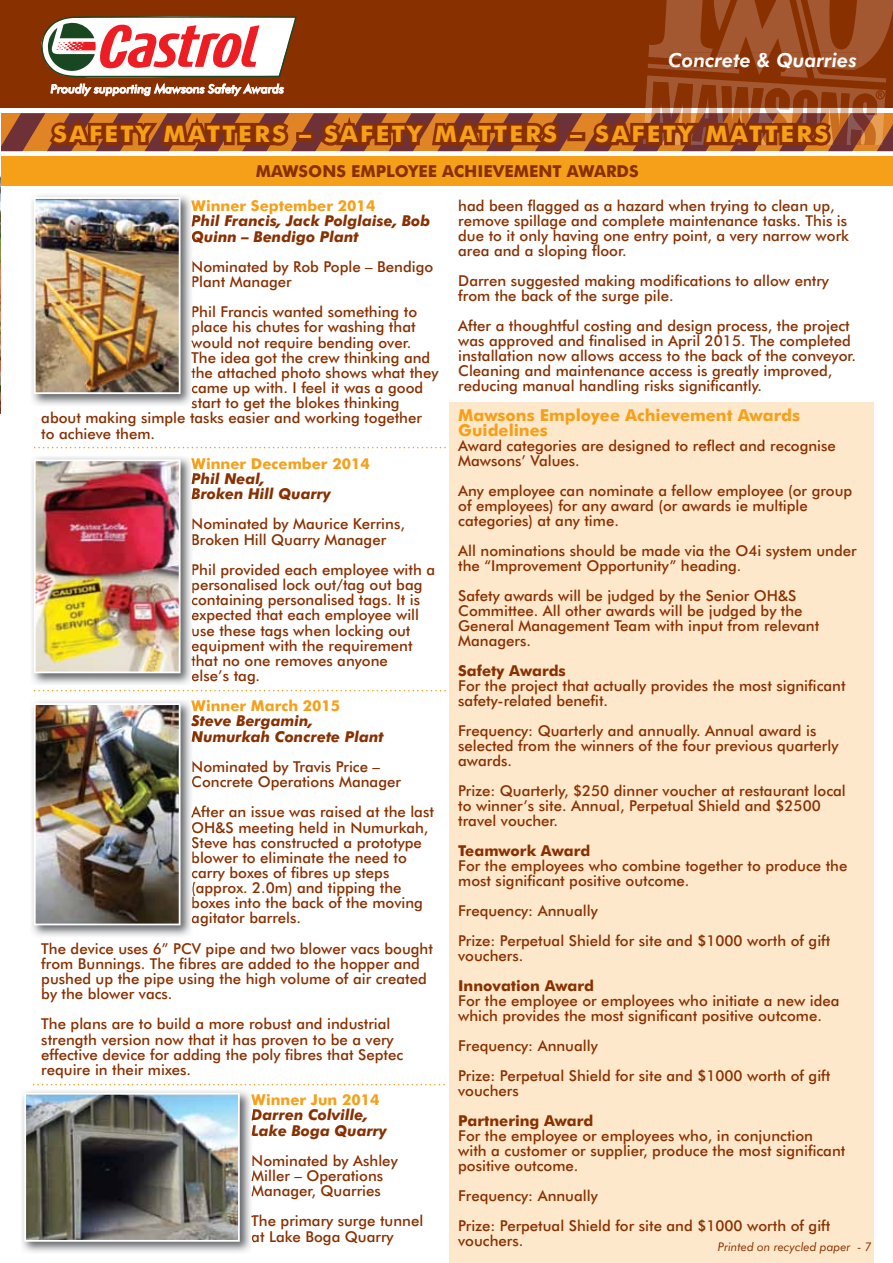
<style>
.page{position:relative;width:893px;height:1263px;background:#fff}
.page>*{position:absolute;margin:0;border:0;box-sizing:border-box;transform-origin:0 0}
.t1{font:700 22.8px "Futura BT";letter-spacing:.1em;color:#f6a01a;scale:1.05 1}
.t2{font:italic 800 19.5px "Futura BT";color:#fff}
.t3{font:700 16.5px/15px "Futura BT";color:#f6a01a}
.t4{font:700 16.5px "Futura BT";color:#893001}
.t5{font:500 15px/15.1px "Futura BT";color:#893001}
.t6{font:italic 700 15px/15.1px "Futura BT";color:#893001}
.t7{font:700 15px "Futura BT";color:#f6a01a}
.t8{font:700 15px "Futura BT";color:#893001}
.t9{font:italic 500 12px "Futura BT";color:#fff}
.t10{font:italic 12px "Futura BT";color:#893001}
</style>
<div class="page">
<div style="left:449px;top:403px;width:424px;height:860px;background:#fee8cb"></div>
<div style="left:1px;top:156px;width:892px;height:30px;background:#f6a01a"></div>
<img style="left:0;top:175px;width:1px;height:239px">
<img style="left:32px;top:195px;width:161px;height:210px">
<svg style="left:191px;top:200px;width:2px;height:45px"></svg>
<svg style="left:191px;top:306px;width:2px;height:99px"></svg>
<img style="left:34px;top:197px;width:147px;height:197px">
<img style="left:32px;top:457px;width:161px;height:228px">
<svg style="left:191px;top:457px;width:2px;height:45px"></svg>
<svg style="left:192px;top:563px;width:1px;height:121px"></svg>
<img style="left:34px;top:459px;width:147px;height:214px">
<img style="left:32px;top:701px;width:159px;height:235px">
<svg style="left:191px;top:700px;width:2px;height:42px"></svg>
<svg style="left:192px;top:761px;width:1px;height:24px"></svg>
<svg style="left:191px;top:813px;width:2px;height:110px"></svg>
<img style="left:34px;top:703px;width:147px;height:222px">
<img style="left:22px;top:1091px;width:229px;height:161px">
<svg style="left:251px;top:1094px;width:2px;height:42px"></svg>
<svg style="left:251px;top:1215px;width:2px;height:26px"></svg>
<svg style="left:24px;top:1093px;width:216px;height:149px;background:#717472"></svg>
<svg style="left:34px;top:447px;width:412px;height:1px"></svg>
<svg style="left:34px;top:690px;width:412px;height:1px"></svg>
<svg style="left:33px;top:1084px;width:412px;height:1px"></svg>
<svg style="left:1px;top:0;width:892px;height:152px;background:#9e512a"></svg>
<p class="t9" style="left:51px;top:82px;width:235px">Proudly supporting Mawsons Safety Awards</p>
<h2 class="t2" style="left:668px;top:48px;width:191px">Concrete &amp; Quarries</h2>
<h1 class="t1" style="left:53px;top:120px;width:740px">SAFETY MATTERS – SAFETY MATTERS – SAFETY MATTERS</h1>
<p class="t4" style="left:256px;top:161px;width:384px">MAWSONS EMPLOYEE ACHIEVEMENT AWARDS</p>
<p class="t7" style="left:191px;top:197px;width:186px">Winner September 2014</p>
<p class="t6" style="left:191px;top:213px;width:241px">Phil Francis, Jack Polglaise, Bob<br>Quinn – Bendigo Plant</p>
<p class="t5" style="left:191px;top:259px;width:243px">Nominated by Rob Pople – Bendigo<br>Plant Manager</p>
<p class="t5" style="left:191px;top:304px;width:227px">Phil Francis wanted something to</p>
<p class="t5" style="left:191px;top:319px;width:226px">place his chutes for washing that</p>
<p class="t5" style="left:191px;top:335px;width:221px">would not require bending over.</p>
<p class="t5" style="left:191px;top:350px;width:241px">The idea got the crew thinking and</p>
<p class="t5" style="left:191px;top:365px;width:249px">the attached photo shows what they</p>
<p class="t5" style="left:191px;top:380px;width:234px">came up with. I feel it was a good</p>
<p class="t5" style="left:191px;top:395px;width:210px">start to get the blokes thinking</p>
<p class="t5" style="left:41px;top:410px;width:382px">about making simple tasks easier and working together</p>
<p class="t5" style="left:41px;top:425px;width:115px">to achieve them.</p>
<p class="t7" style="left:191px;top:454px;width:180px">Winner December 2014</p>
<p class="t6" style="left:191px;top:471px;width:141px">Phil Neal,<br>Broken Hill Quarry</p>
<p class="t5" style="left:191px;top:516px;width:215px">Nominated by Maurice Kerrins,<br>Broken Hill Quarry Manager</p>
<p class="t5" style="left:191px;top:562px;width:245px">Phil provided each employee with a personalised lock out/tag out bag containing personalised tags. It is expected that each employee will use these tags when locking out equipment with the requirement that no one removes anyone<br>else’s tag.</p>
<p class="t7" style="left:191px;top:697px;width:151px">Winner March 2015</p>
<p class="t6" style="left:191px;top:713px;width:194px">Steve Bergamin,<br>Numurkah Concrete Plant</p>
<p class="t5" style="left:191px;top:759px;width:211px">Nominated by Travis Price –<br>Concrete Operations Manager</p>
<p class="t5" style="left:191px;top:804px;width:244px">After an issue was raised at the last<br>OH&amp;S meeting held in Numurkah,<br>Steve has constructed a prototype blower to eliminate the need to carry boxes of fibres up steps (approx. 2.0m) and tipping the boxes into the back of the moving agitator barrels.</p>
<p class="t5" style="left:41px;top:941px;width:393px">The device uses 6” PCV pipe and two blower vacs bought from Bunnings. The fibres are added to the hopper and pushed up the pipe using the high volume of air created by the blower vacs.</p>
<p class="t5" style="left:41px;top:1016px;width:363px">The plans are to build a more robust and industrial strength version now that it has proven to be a very effective device for adding the poly fibres that Septec require in their mixes.</p>
<p class="t7" style="left:251px;top:1091px;width:130px">Winner Jun 2014</p>
<p class="t6" style="left:251px;top:1107px;width:137px">Darren Colville,<br>Lake Boga Quarry</p>
<p class="t5" style="left:251px;top:1153px;width:148px">Nominated by Ashley<br>Miller – Operations<br>Manager, Quarries</p>
<p class="t5" style="left:251px;top:1213px;width:174px">The primary surge tunnel at Lake Boga Quarry</p>
<p class="t5" style="left:458px;top:198px;width:392px">had been flagged as a hazard when trying to clean up, remove spillage and complete maintenance tasks. This is due to it only having one entry point, a very narrow work area and a sloping floor.</p>
<p class="t5" style="left:458px;top:273px;width:372px">Darren suggested making modifications to allow entry from the back of the surge pile.</p>
<p class="t5" style="left:458px;top:318px;width:399px">After a thoughtful costing and design process, the project was approved and finalised in April 2015. The completed installation now allows access to the back of the conveyor.<br>Cleaning and maintenance access is greatly improved, reducing manual handling risks significantly.</p>
<p class="t3" style="left:458px;top:407px;width:343px">Mawsons Employee Achievement Awards<br>Guidelines</p>
<p class="t5" style="left:458px;top:438px;width:379px">Award categories are designed to reflect and recognise<br>Mawsons’ Values.</p>
<p class="t5" style="left:458px;top:483px;width:396px">Any employee can nominate a fellow employee (or group of employees) for any award (or awards ie multiple categories) at any time.</p>
<p class="t5" style="left:458px;top:543px;width:400px">All nominations should be made via the O4i system under the “Improvement Opportunity” heading.</p>
<p class="t5" style="left:458px;top:588px;width:363px">Safety awards will be judged by the Senior OH&amp;S Committee. All other awards will be judged by the General Management Team with input from relevant Managers.</p>
<p class="t8" style="left:458px;top:661px;width:109px">Safety Awards</p>
<p class="t5" style="left:458px;top:678px;width:389px">For the project that actually provides the most significant safety-related benefit.</p>
<p class="t5" style="left:458px;top:723px;width:382px">Frequency: Quarterly and annually. Annual award is selected from the winners of the four previous quarterly awards.</p>
<p class="t5" style="left:458px;top:783px;width:389px">Prize: Quarterly, $250 dinner voucher at restaurant local to winner’s site. Annual, Perpetual Shield and $2500 travel voucher.</p>
<p class="t8" style="left:458px;top:841px;width:134px">Teamwork Award</p>
<p class="t5" style="left:458px;top:858px;width:391px">For the employees who combine together to produce the most significant positive outcome.</p>
<p class="t5" style="left:458px;top:895px;width:374px;line-height:30px">Frequency: Annually<br>Prize: Perpetual Shield for site and $1000 worth of gift</p>
<p class="t5" style="left:458px;top:948px;width:67px">vouchers.</p>
<p class="t8" style="left:458px;top:976px;width:137px">Innovation Award</p>
<p class="t5" style="left:458px;top:993px;width:383px">For the employee or employees who initiate a new idea which provides the most significant positive outcome.</p>
<p class="t5" style="left:458px;top:1030px;width:374px;line-height:30px">Frequency: Annually<br>Prize: Perpetual Shield for site and $1000 worth of gift</p>
<p class="t5" style="left:458px;top:1083px;width:62px">vouchers</p>
<p class="t8" style="left:458px;top:1111px;width:137px">Partnering Award</p>
<p class="t5" style="left:458px;top:1128px;width:389px">For the employee or employees who, in conjunction with a customer or supplier, produce the most significant positive outcome.</p>
<p class="t5" style="left:458px;top:1180px;width:374px;line-height:30px">Frequency: Annually<br>Prize: Perpetual Shield for site and $1000 worth of gift</p>
<p class="t5" style="left:458px;top:1233px;width:67px">vouchers.</p>
<p class="t10" style="left:718px;top:1239px;width:155px">Printed on recycled paper - 7</p>
</div>
